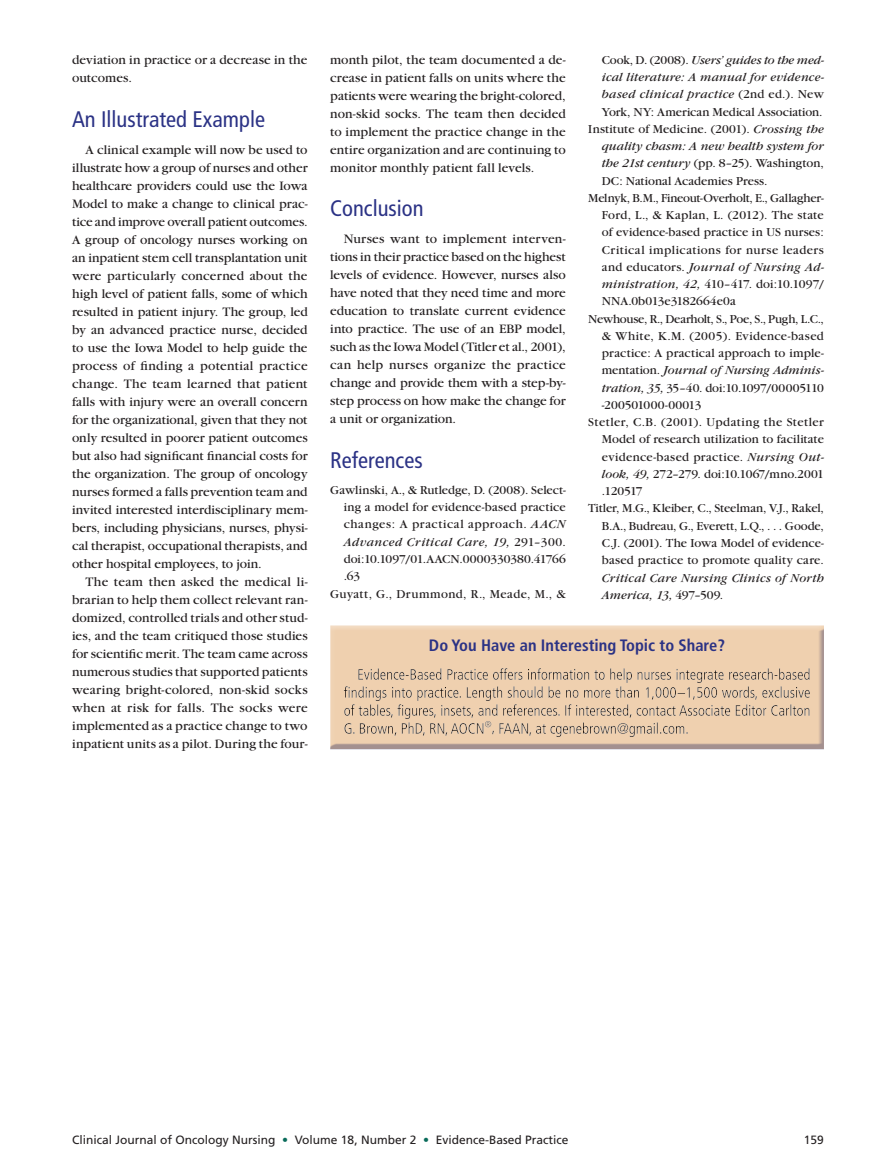
<style>
.page{position:relative;width:878px;height:1175px;background:#fff}
.page>*{position:absolute;margin:0;border:0;box-sizing:border-box;transform-origin:0 0}
.head1{font:condensed 22.5px "Frutiger LT Std";color:#2b3285}
.t1{font:700 condensed 16.5px "Frutiger LT Std";color:#2b3285}
.text{font:13.5px/18px "Garamond";color:#231f20;text-align:justify}
.reference{font:12.75px/17.2px "Garamond";letter-spacing:.01em;color:#231f20;text-align:justify}
.reference-2{font:italic 12.75px/17.2px "Garamond";letter-spacing:.02em;color:#231f20;text-align:justify}
.reference-3{font:12.75px "Garamond";letter-spacing:.03em;color:#231f20}
.t2{font:12px "Frutiger LT Std";color:#231f20}
.s1{font-style:italic}
.s2{font-style:normal}
.s3{color:#096b5a}
</style>
<div class="page">
<div style="left:328px;top:624px;width:497px;height:123px;background:#fff;opacity:.75"></div>
<div style="left:328px;top:627px;width:497px;height:124px;background:#2b3285;opacity:.38"></div>
<p class="text" style="left:72px;top:51px;width:237px">deviation in practice or a decrease in the outcomes.</p>
<p class="head1" style="left:72px;top:106px;width:194px">An Illustrated Example</p>
<p class="text" style="left:72px;top:141px;width:237px;text-indent:14px">A clinical example will now be used to illustrate how a group of nurses and other healthcare providers could use the Iowa Model to make a change to clinical prac&shy;tice and improve overall patient outcomes.<br>A group of oncology nurses working on an inpatient stem cell transplantation unit were particularly concerned about the high level of patient falls, some of which resulted in patient injury. The group, led by an advanced practice nurse, decided to use the Iowa Model to help guide the process of finding a potential practice change. The team learned that patient falls with injury were an overall concern for the organizational, given that they not only resulted in poorer patient outcomes but also had significant financial costs for the organization. The group of oncology nurses formed a falls prevention team and invited interested interdisciplinary mem&shy;bers, including physicians, nurses, physi&shy;cal therapist, occupational therapists, and other hospital employees, to join.</p>
<p class="text" style="left:72px;top:573px;width:237px;text-indent:14px">The team then asked the medical li&shy;brarian to help them collect relevant ran&shy;domized, controlled trials and other stud&shy;ies, and the team critiqued those studies for scientific merit. The team came across numerous studies that supported patients wearing bright-colored, non-skid socks when at risk for falls. The socks were implemented as a practice change to two inpatient units as a pilot. During the four-</p>
<p class="text" style="left:330px;top:51px;width:237px">month pilot, the team documented a de&shy;crease in patient falls on units where the patients were wearing the bright-colored, non-skid socks. The team then decided to implement the practice change in the entire organization and are continuing to monitor monthly patient fall levels.</p>
<p class="head1" style="left:330px;top:195px;width:95px">Conclusion</p>
<p class="text" style="left:330px;top:229px;width:237px;text-indent:14px">Nurses want to implement interven&shy;tions in their practice based on the highest levels of evidence. However, nurses also have noted that they need time and more education to translate current evidence into practice. The use of an EBP model, such as the Iowa Model (Titler et al., 2001), can help nurses organize the practice change and provide them with a step-by&shy;step process on how make the change for a unit or organization.</p>
<p class="head1" style="left:330px;top:447px;width:94px">References</p>
<p class="reference" style="left:344px;top:481px;width:224px;text-indent:-14px">Gawlinski, A., &amp; Rutledge, D. (2008). Select&shy;ing a model for evidence-based practice changes: A practical approach. <span class="s1">AACN Advanced Critical Care, 19,</span> 291–300. doi:10.1097/01.AACN.0000330380.41766 .63</p>
<p class="reference-3" style="left:330px;top:587px;width:237px">Guyatt, G., Drummond, R., Meade, M., &amp;</p>
<p class="reference-2" style="left:601px;top:51px;width:224px"><span class="s2">Cook, D. (2008).</span> Users’ guides to the med&shy;ical literature: A manual for evidence&shy;based clinical practice <span class="s2">(2nd ed.). New York, NY: American Medical Association.</span></p>
<p class="reference" style="left:601px;top:120px;width:224px;text-indent:-14px">Institute of Medicine. (2001). <span class="s1">Crossing the quality chasm: A new health system for the 21st century</span> (pp. 8–25). Washington, DC: National Academies Press.</p>
<p class="reference" style="left:601px;top:189px;width:224px;text-indent:-14px">Melnyk, B.M., Fineout-Overholt, E., Gallagher-Ford, L., &amp; Kaplan, L. (2012). The state of evidence-based practice in US nurses:<br>Critical implications for nurse leaders and educators. <span class="s1">Journal of Nursing Ad&shy;ministration, 42,</span> 410–417. doi:10.1097/ NNA.0b013e3182664e0a</p>
<p class="reference" style="left:601px;top:310px;width:224px;text-indent:-14px">Newhouse, R., Dearholt, S., Poe, S., Pugh, L.C., &amp; White, K.M. (2005). Evidence-based practice: A practical approach to imple&shy;mentation. <span class="s1">Journal of Nursing Adminis&shy;tration, 35,</span> 35–40. doi:10.1097/00005110 -200501000-00013</p>
<p class="reference" style="left:601px;top:414px;width:224px;text-indent:-14px">Stetler, C.B. (2001). Updating the Stetler Model of research utilization to facilitate evidence-based practice. <span class="s1">Nursing Out&shy;look, 49,</span> 272–279. doi:10.1067/mno.2001 .120517</p>
<p class="reference" style="left:601px;top:500px;width:224px;text-indent:-14px">Titler, M.G., Kleiber, C., Steelman, V.J., Rakel, B.A., Budreau, G., Everett, L.Q., . . . Goode, C.J. (2001). The Iowa Model of evidence&shy;based practice to promote quality care.<br><span class="s1">Critical Care Nursing Clinics of North America, 13,</span> 497–509.</p>
<p class="t1" style="left:429px;top:635px;width:298px">Do You Have an Interesting Topic to Share?</p>
<p class="t2" style="left:72px;top:1133px;width:498px">Clinical Journal of Oncology Nursing <span class="s3">•</span> Volume 18, Number 2 <span class="s3">•</span> Evidence-Based Practice</p>
<p class="t2" style="left:803px;top:1133px;width:22px">159</p>
</div>
